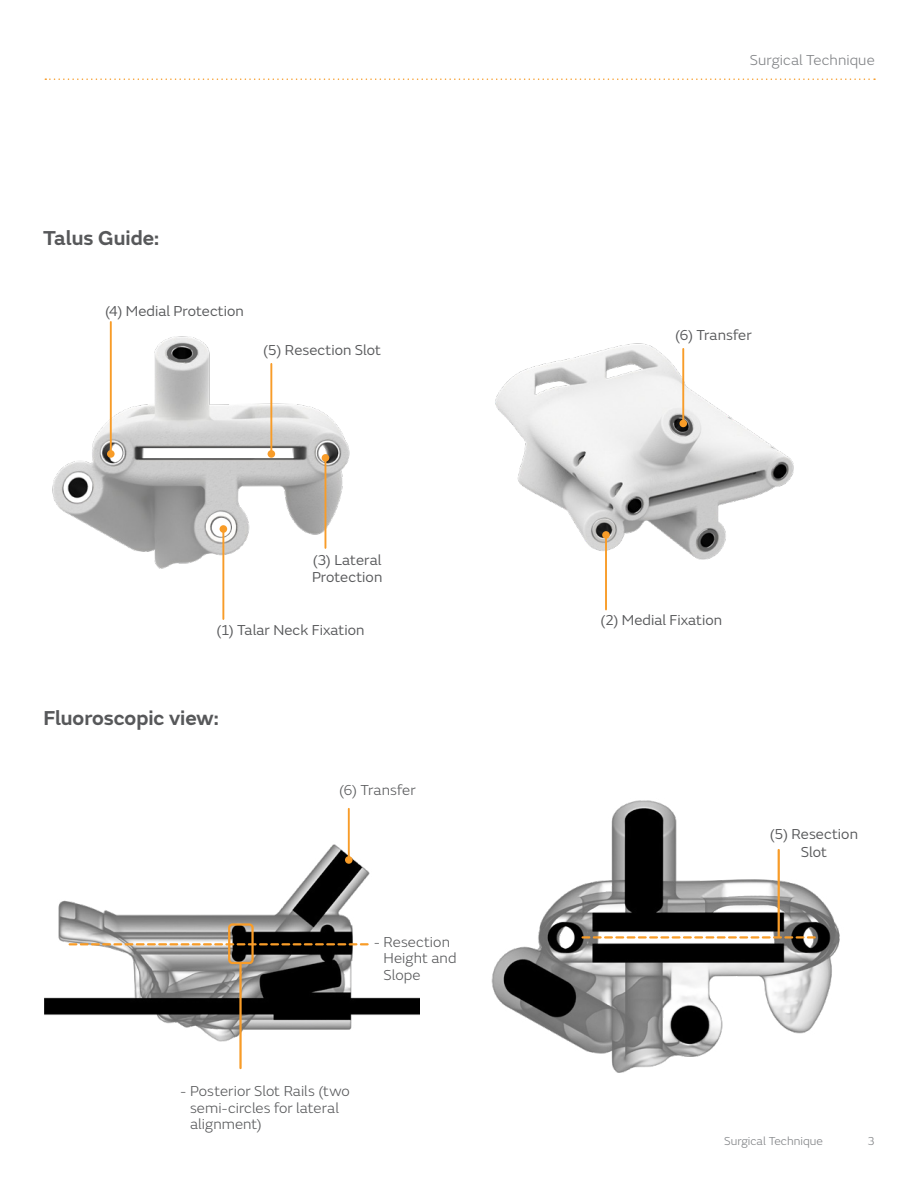
<style>
.page{position:relative;width:918px;height:1188px;background:#fff}
.page>*{position:absolute;margin:0;border:0;box-sizing:border-box;transform-origin:0 0}
.Gray_Paragraph_Header_-_16_18{font:600 21px "SN Emeric";letter-spacing:-.005em;color:#57585a}
.Gray_Semibold_Body_Text__11_13_2{font:600 21px "SN Emeric";color:#57585a}
.Gray_Paragraph_Header_-_16_18-2{font:15px/18px "SN Emeric";color:#57585a;text-align:center}
.Gray_Paragraph_Header_-_16_18-3{font:300 15px/16.5px "SN Emeric";letter-spacing:.005em;color:#57585a}
.t1{font:300 15px "SN Emeric";letter-spacing:.005em;color:#808285}
.t2{font:300 12px "SN Emeric";color:#808285}
</style>
<div class="page">
<svg style="left:45px;top:78px;width:830px;height:2px"></svg>
<img style="left:52px;top:329px;width:298px;height:248px">
<img style="left:495px;top:343px;width:299px;height:217px">
<img style="left:491px;top:800px;width:349px;height:273px">
<img style="left:45px;top:808px;width:375px;height:262px">
<hr style="left:110px;top:322px;width:2px;height:132px;background:#f89c28">
<div style="left:107px;top:450px;width:8px;height:8px;background:#f89c28;border-radius:50%"></div>
<hr style="left:270px;top:364px;width:2px;height:90px;background:#f89c28">
<div style="left:268px;top:450px;width:7px;height:8px;background:#f89c28;border-radius:50%"></div>
<hr style="left:682px;top:349px;width:2px;height:74px;background:#f89c28">
<div style="left:679px;top:420px;width:8px;height:7px;background:#f89c28;border-radius:50%"></div>
<hr style="left:605px;top:535px;width:2px;height:75px;background:#f89c28">
<div style="left:602px;top:531px;width:8px;height:8px;background:#f89c28;border-radius:50%"></div>
<hr style="left:222px;top:529px;width:2px;height:90px;background:#f89c28">
<div style="left:220px;top:525px;width:7px;height:8px;background:#f89c28;border-radius:50%"></div>
<hr style="left:348px;top:809px;width:2px;height:51px;background:#f89c28">
<div style="left:345px;top:856px;width:8px;height:8px;background:#f89c28;border-radius:50%"></div>
<hr style="left:325px;top:458px;width:1px;height:90px;background:#f89c28">
<div style="left:322px;top:454px;width:7px;height:8px;background:#f89c28;border-radius:50%"></div>
<hr style="left:239px;top:964px;width:3px;height:104px;background:#f89c28">
<hr style="left:778px;top:850px;width:2px;height:87px;background:#f89c28">
<svg style="left:583px;top:936px;width:232px;height:3px"></svg>
<svg style="left:70px;top:943px;width:298px;height:2px"></svg>
<div style="left:228px;top:923px;width:26px;height:41px;border:2px solid #f89c28;border-radius:3px"></div>
<p class="Gray_Semibold_Body_Text__11_13_2" style="left:43px;top:224px;width:118px">Talus Guide:</p>
<p class="Gray_Paragraph_Header_-_16_18-2" style="left:105px;top:301px;width:140px">(4) Medial Protection</p>
<p class="Gray_Paragraph_Header_-_16_18-2" style="left:263px;top:341px;width:119px">(5) Resection Slot</p>
<p class="Gray_Paragraph_Header_-_16_18-2" style="left:312px;top:552px;width:72px;line-height:16.5px;text-align:left">(3) Lateral<br>Protection</p>
<p class="Gray_Paragraph_Header_-_16_18-2" style="left:216px;top:621px;width:149px">(1) Talar Neck Fixation</p>
<p class="Gray_Paragraph_Header_-_16_18" style="left:44px;top:704px;width:177px">Fluoroscopic view:</p>
<p class="Gray_Paragraph_Header_-_16_18-3" style="left:339px;top:782px;width:78px">(6) Transfer</p>
<p class="Gray_Paragraph_Header_-_16_18-3" style="left:384px;top:933px;width:75px;text-indent:-10px">- Resection<br>Height and<br>Slope</p>
<p class="Gray_Paragraph_Header_-_16_18-3" style="left:190px;top:1083px;width:161px;text-indent:-10px">- Posterior Slot Rails (two semi-circles for lateral alignment)</p>
<p class="t1" style="left:750px;top:51px;width:127px">Surgical Technique</p>
<p class="Gray_Paragraph_Header_-_16_18-2" style="left:675px;top:326px;width:78px">(6) Transfer</p>
<p class="Gray_Paragraph_Header_-_16_18-2" style="left:600px;top:611px;width:123px">(2) Medial Fixation</p>
<p class="Gray_Paragraph_Header_-_16_18-2" style="left:770px;top:825px;width:90px">(5) Resection<br>Slot</p>
<p class="t2" style="left:724px;top:1134px;width:100px">Surgical Technique</p>
<p class="t2" style="left:868px;top:1134px;width:9px">3</p>
</div>
